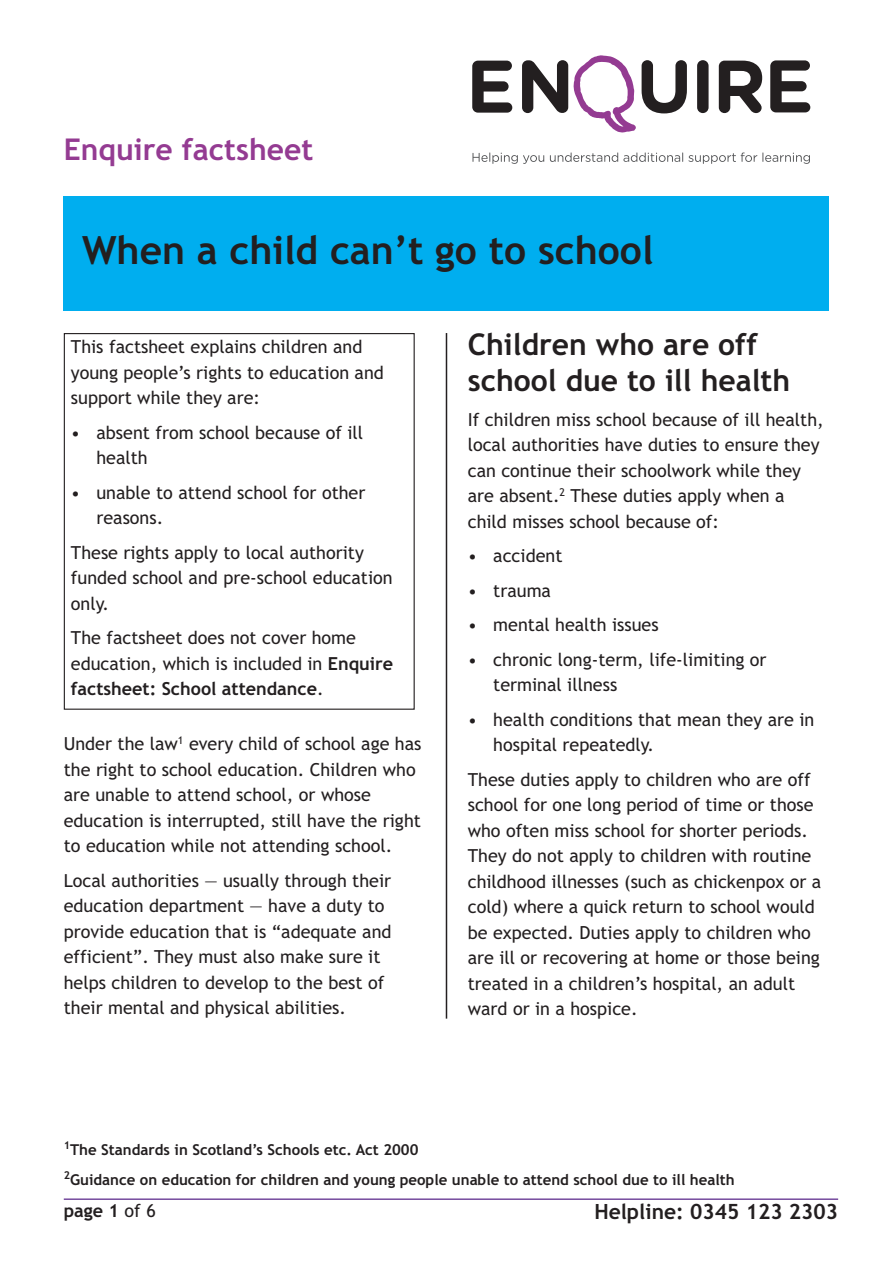
<style>
.page{position:relative;width:893px;height:1263px;background:#fff}
.page>*{position:absolute;margin:0;border:0;box-sizing:border-box;transform-origin:0 0}
.t1{font:700 39px "Trebuchet MS";color:#231f20}
.t2{font:700 30px/36px "Trebuchet MS";color:#231f20}
.t3{font:700 30px "Trebuchet MS";color:#943b92}
.t4{font:700 21px "Trebuchet MS";color:#231f20}
.t5{font:18px/25.5px "Trebuchet MS";color:#231f20}
.t6{font:700 18px "Trebuchet MS";color:#231f20}
.t7{font:700 15px/30px "Trebuchet MS";color:#231f20}
.s1{font-weight:700}
.s2{font-weight:400}
</style>
<div class="page">
<svg style="left:472px;top:61px;width:40px;height:52px"></svg>
<svg style="left:719px;top:61px;width:43px;height:52px"></svg>
<div style="left:697px;top:60px;width:12px;height:53px;background:#231f20;border-radius:6px"></div>
<svg style="left:522px;top:55px;width:165px;height:78px"></svg>
<svg style="left:770px;top:60px;width:40px;height:52px"></svg>
<svg style="left:472px;top:152px;width:72px;height:12px"></svg>
<svg style="left:550px;top:152px;width:260px;height:12px"></svg>
<div style="left:64px;top:196px;width:765px;height:115px;background:#00aeef"></div>
<hr style="left:446px;top:333px;width:1px;height:685px;background:#231f20">
<hr style="left:64px;top:1198px;width:774px;height:2px;background:#764b9e">
<div style="left:64px;top:333px;width:351px;height:377px;border:1px solid #231f20"></div>
<h2 class="t3" style="left:64px;top:132px;width:251px">Enquire factsheet</h2>
<h1 class="t1" style="left:82px;top:228px;width:573px">When a child can’t go to school</h1>
<p class="t5" style="left:71px;top:334px;width:315px">This factsheet explains children and young people’s rights to education and support while they are:</p>
<p class="t5" style="left:96px;top:420px;width:268px;text-indent:-26px">• absent from school because of ill health</p>
<p class="t5" style="left:96px;top:480px;width:271px;text-indent:-26px">• unable to attend school for other reasons.</p>
<p class="t5" style="left:71px;top:540px;width:323px">These rights apply to local authority funded school and pre-school education only.</p>
<p class="t5" style="left:71px;top:625px;width:324px">The factsheet does not cover home education, which is included in <span class="s1">Enquire factsheet: School attendance</span>.</p>
<p class="t5" style="left:64px;top:731px;width:359px">Under the law<sup>1</sup> every child of school age has the right to school education. Children who are unable to attend school, or whose education is interrupted, still have the right to education while not attending school.</p>
<p class="t5" style="left:64px;top:868px;width:329px">Local authorities — usually through their education department — have a duty to provide education that is “adequate and efficient”. They must also make sure it helps children to develop to the best of their mental and physical abilities.</p>
<h2 class="t2" style="left:468px;top:327px;width:324px">Children who are off school due to ill health</h2>
<p class="t5" style="left:468px;top:407px;width:358px">If children miss school because of ill health, local authorities have duties to ensure they can continue their schoolwork while they are absent.<sup>2</sup> These duties apply when a child misses school because of:</p>
<p class="t5" style="left:468px;top:543px;width:96px">• accident</p>
<p class="t5" style="left:468px;top:578px;width:85px">• trauma</p>
<p class="t5" style="left:468px;top:612px;width:192px">• mental health issues</p>
<p class="t5" style="left:493px;top:647px;width:275px;text-indent:-26px">• chronic long-term, life-limiting or terminal illness</p>
<p class="t5" style="left:493px;top:707px;width:323px;text-indent:-26px">• health conditions that mean they are in hospital repeatedly.</p>
<p class="t5" style="left:468px;top:767px;width:355px">These duties apply to children who are off school for one long period of time or those who often miss school for shorter periods.<br>They do not apply to children with routine childhood illnesses (such as chickenpox or a cold) where a quick return to school would be expected. Duties apply to children who are ill or recovering at home or those being treated in a children’s hospital, an adult ward or in a hospice.</p>
<p class="t7" style="left:64px;top:1135px;width:672px"><sup>1</sup>The Standards in Scotland’s Schools etc. Act 2000<br><sup>2</sup>Guidance on education for children and young people unable to attend school due to ill health</p>
<p class="t6" style="left:64px;top:1200px;width:94px">page 1 <span class="s2">of 6</span></p>
<p class="t4" style="left:594px;top:1200px;width:245px">Helpline: 0345 123 2303</p>
</div>
